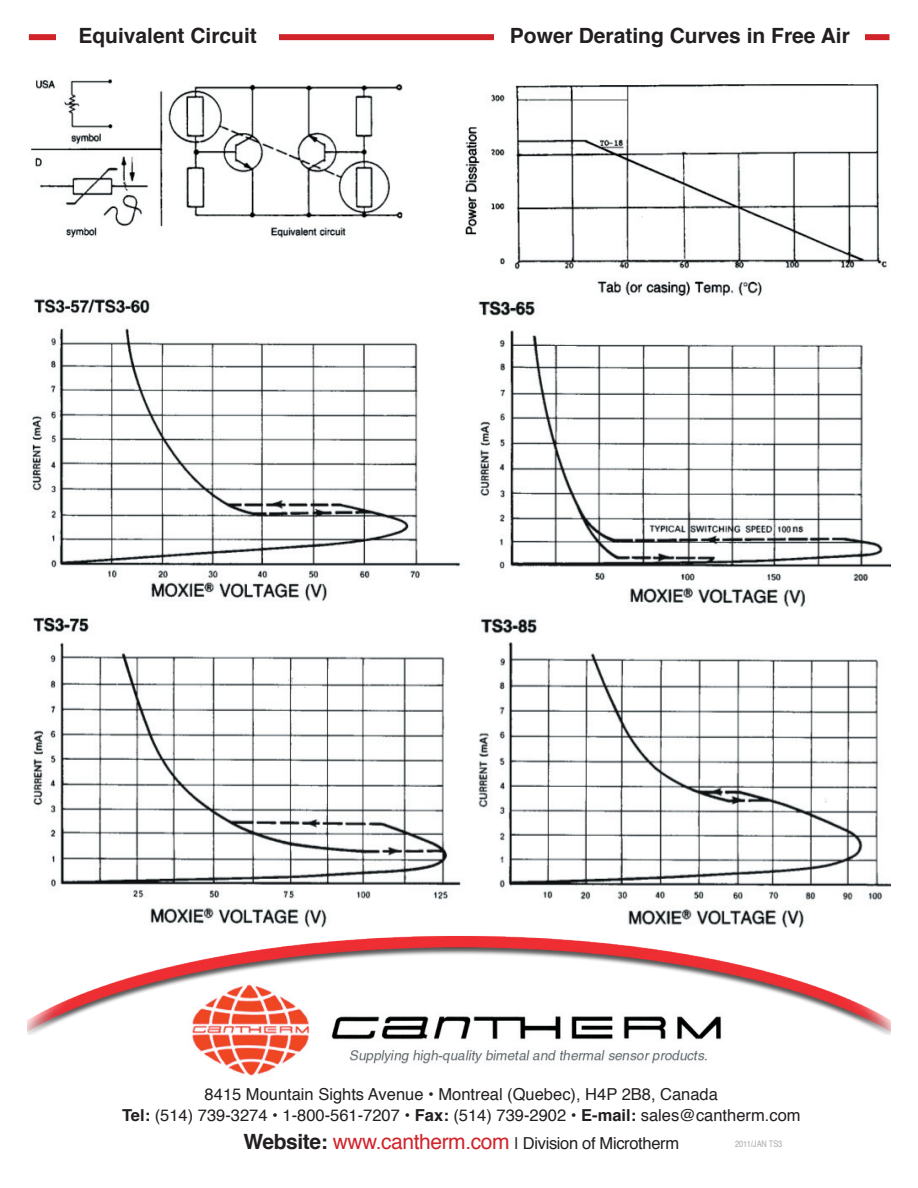
<style>
.page{position:relative;width:918px;height:1188px;background:#fff}
.page>*{position:absolute;margin:0;border:0;box-sizing:border-box;transform-origin:0 0}
.t1{font:700 21px "Helvetica";color:#231f20}
.t2{font:16.5px/21px "Helvetica";color:#231f20;text-align:center}
.t3{font:16.5px "Helvetica";letter-spacing:-.02em;color:#231f20}
.t4{font:condensed 9px "Helvetica";color:#a8a9ad}
.s1{font-weight:700}
.s2{font-weight:700;font-size:21px}
.s3{font-size:21px;color:#d1232a}
</style>
<div class="page">
<img style="left:192px;top:1034px;width:530px;height:42px">
<img style="left:27px;top:936px;width:864px;height:98px">
<div style="left:29px;top:34px;width:861px;height:6px;background:#d1232a"></div>
<div style="left:56px;top:27px;width:223px;height:26px;background:#fff"></div>
<img style="left:31px;top:79px;width:372px;height:159px">
<img style="left:465px;top:84px;width:422px;height:213px">
<div style="left:495px;top:27px;width:370px;height:25px;background:#fff"></div>
<img style="left:32px;top:299px;width:859px;height:628px">
<p class="t1" style="left:78px;top:19px;width:180px">Equivalent Circuit</p>
<p class="t1" style="left:510px;top:18px;width:341px">Power Derating Curves in Free Air</p>
<p class="t2" style="left:122px;top:1084px;width:680px">8415 Mountain Sights Avenue • Montreal (Quebec), H4P 2B8, Canada<br><span class="s1">Tel:</span> (514) 739-3274 • 1-800-561-7207 • <span class="s1">Fax:</span> (514) 739-2902 • <span class="s1">E-mail:</span> sales@cantherm.com</p>
<p class="t3" style="left:244px;top:1131px;width:437px"><span class="s2">Website:</span> <span class="s3">www.cantherm.com</span> | Division of Microtherm</p>
<p class="t4" style="left:735px;top:1139px;width:49px">2011/JAN TS3</p>
</div>
